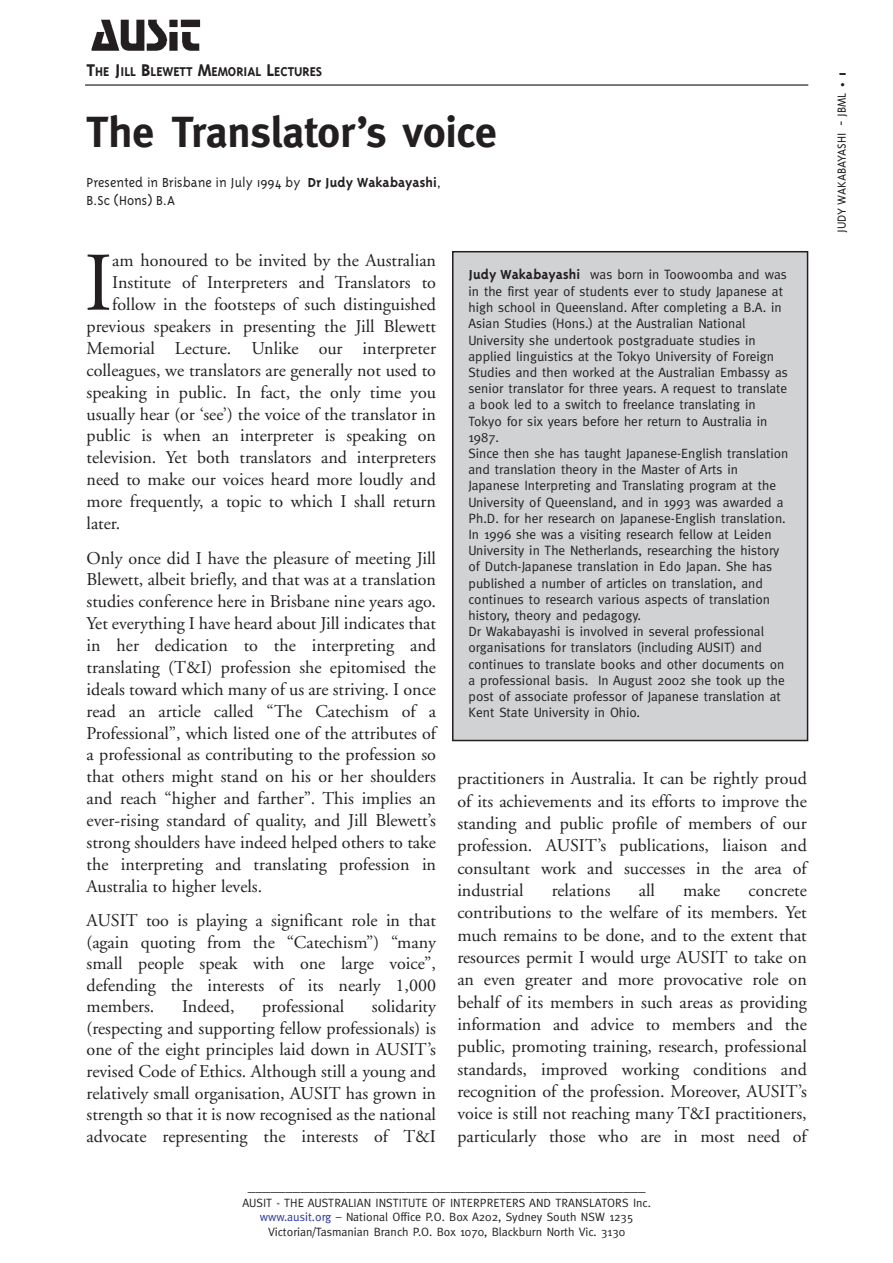
<style>
.page{position:relative;width:893px;height:1263px;background:#fff}
.page>*{position:absolute;margin:0;border:0;box-sizing:border-box;transform-origin:0 0}
.t1{font:83.1px "Adobe Garamond";color:#231f20}
.t2{font:700 43.5px "Meta";color:#231f20}
.t3{font:18px/22.4px "Adobe Garamond";color:#231f20;text-align:justify}
.t4{font:300 15px/18px "Triplex";color:#231f20}
.t5{font:15px "Meta";color:#231f20}
.t6{font:700 14.7px "Triplex";color:#231f20}
.t7{font:13.5px/16.2px "Meta";color:#231f20}
.t8{font:300 13.5px "Triplex";color:#231f20}
.t9{font:12px/14.1px "Meta";color:#231f20;text-align:center}
.s1{font-size:19.5px}
.s2{font-weight:700}
.s3{font-family:"Triplex";font-weight:700;font-size:15px}
.s4{color:#293795}
.s5{font-weight:800}
</style>
<div class="page">
<hr style="left:85px;top:84px;width:723px;height:2px;background:#231f20">
<div style="left:453px;top:252px;width:354px;height:489px;background:#d1d2d4"></div>
<div style="left:452px;top:251px;width:356px;height:490px;border:2px solid #231f20"></div>
<img style="left:91px;top:19px;width:110px;height:32px">
<p class="t6" style="left:87px;top:67px;width:237px"><span class="s1">T</span>HE <span class="s1">J</span>ILL <span class="s1">B</span>LEWETT <span class="s1">M</span>EMORIAL <span class="s1">L</span>ECTURES</p>
<h2 class="t2" style="left:87px;top:116px;width:412px">The Translator’s voice</h2>
<p class="t4" style="left:87px;top:175px;width:356px">Presented in Brisbane in July 1994 by <span class="s2">Dr Judy Wakabayashi</span>,<br>B.Sc (Hons) B.A</p>
<h1 class="t1" style="left:84px;top:250px;width:30px">I</h1>
<p class="t3" style="left:112px;top:251px;width:325px">am honoured to be invited by the Australian</p>
<p class="t3" style="left:112px;top:273px;width:325px">Institute of Interpreters and Translators to</p>
<p class="t3" style="left:112px;top:295px;width:325px">follow in the footsteps of such distinguished</p>
<p class="t3" style="left:87px;top:317px;width:351px">previous speakers in presenting the Jill Blewett</p>
<p class="t3" style="left:87px;top:339px;width:351px">Memorial Lecture. Unlike our interpreter</p>
<p class="t3" style="left:87px;top:361px;width:351px">colleagues, we translators are generally not used to</p>
<p class="t3" style="left:87px;top:382px;width:351px">speaking in public. In fact, the only time you</p>
<p class="t3" style="left:87px;top:404px;width:351px">usually hear (or ‘see’) the voice of the translator in</p>
<p class="t3" style="left:87px;top:426px;width:351px">public is when an interpreter is speaking on</p>
<p class="t3" style="left:87px;top:448px;width:351px">television. Yet both translators and interpreters</p>
<p class="t3" style="left:87px;top:470px;width:351px">need to make our voices heard more loudly and</p>
<p class="t3" style="left:87px;top:492px;width:351px">more frequently, a topic to which I shall return</p>
<p class="t3" style="left:87px;top:514px;width:35px">later.</p>
<p class="t3" style="left:87px;top:549px;width:351px;line-height:21.9px">Only once did I have the pleasure of meeting Jill Blewett, albeit briefly, and that was at a translation studies conference here in Brisbane nine years ago.<br>Yet everything I have heard about Jill indicates that in her dedication to the interpreting and translating (T&amp;I) profession she epitomised the ideals toward which many of us are striving. I once read an article called “The Catechism of a Professional”, which listed one of the attributes of a professional as contributing to the profession so that others might stand on his or her shoulders and reach “higher and farther”. This implies an ever-rising standard of quality, and Jill Blewett’s strong shoulders have indeed helped others to take the interpreting and translating profession in Australia to higher levels.</p>
<p class="t3" style="left:87px;top:911px;width:351px;line-height:21.6px">AUSIT too is playing a significant role in that (again quoting from the “Catechism”) “many small people speak with one large voice”, defending the interests of its nearly 1,000 members.</p>
<p class="t3" style="left:87px;top:997px;width:351px;line-height:21.6px;text-indent:285px">solidarity (respecting and supporting fellow professionals) is one of the eight principles laid down in AUSIT’s revised Code of Ethics. Although still a young and relatively small organisation, AUSIT has grown in strength so that it is now recognised as the national advocate representing the interests of T&amp;I</p>
<p class="t3" style="left:182px;top:997px;width:54px">Indeed,</p>
<p class="t3" style="left:262px;top:997px;width:84px">professional</p>
<p class="t7" style="left:468px;top:267px;width:321px"><span class="s3">Judy Wakabayashi</span> was born in Toowoomba and was in the first year of students ever to study Japanese at high school in Queensland. After completing a B.A. in Asian Studies (Hons.) at the Australian National University she undertook postgraduate studies in applied linguistics at the Tokyo University of Foreign Studies and then worked at the Australian Embassy as senior translator for three years. A request to translate a book led to a switch to freelance translating in Tokyo for six years before her return to Australia in 1987.<br>Since then she has taught Japanese-English translation and translation theory in the Master of Arts in Japanese Interpreting and Translating program at the University of Queensland, and in 1993 was awarded a Ph.D. for her research on Japanese-English translation.<br>In 1996 she was a visiting research fellow at Leiden University in The Netherlands, researching the history of Dutch-Japanese translation in Edo Japan. She has published a number of articles on translation, and continues to research various aspects of translation history, theory and pedagogy.<br>Dr Wakabayashi is involved in several professional organisations for translators (including AUSIT) and continues to translate books and other documents on a professional basis. In August 2002 she took up the post of associate professor of Japanese translation at Kent State University in Ohio.</p>
<p class="t3" style="left:457px;top:769px;width:351px">practitioners in Australia. It can be rightly proud of its achievements and its efforts to improve the standing and public profile of members of our profession. AUSIT’s publications, liaison and consultant work and successes in the area of industrial</p>
<p class="t3" style="left:551px;top:881px;width:60px">relations</p>
<p class="t3" style="left:638px;top:881px;width:18px">all</p>
<p class="t3" style="left:683px;top:881px;width:39px">make</p>
<p class="t3" style="left:457px;top:881px;width:351px;text-indent:291px">concrete contributions to the welfare of its members. Yet much remains to be done, and to the extent that resources permit I would urge AUSIT to take on an even greater and more provocative role on behalf of its members in such areas as providing information and advice to members and the public, promoting training, research, professional standards, improved working conditions and recognition of the profession. Moreover, AUSIT’s voice is still not reaching many T&amp;I practitioners, particularly those who are in most need of</p>
<p class="t5" style="left:248px;top:1180px;width:399px">_____________________________________________________</p>
<p class="t9" style="left:242px;top:1197px;width:410px">AUSIT - THE AUSTRALIAN INSTITUTE OF INTERPRETERS AND TRANSLATORS Inc. <span class="s4">www.ausit.org</span> – National Office P.O. Box A202, Sydney South NSW 1235<br>Victorian/Tasmanian Branch P.O. Box 1070, Blackburn North Vic. 3130</p>
<p class="t8" style="left:837px;top:233px;width:162px;rotate:-90deg">JUDY WAKABAYASHI - JBML <span class="s5">• 1</span></p>
</div>
